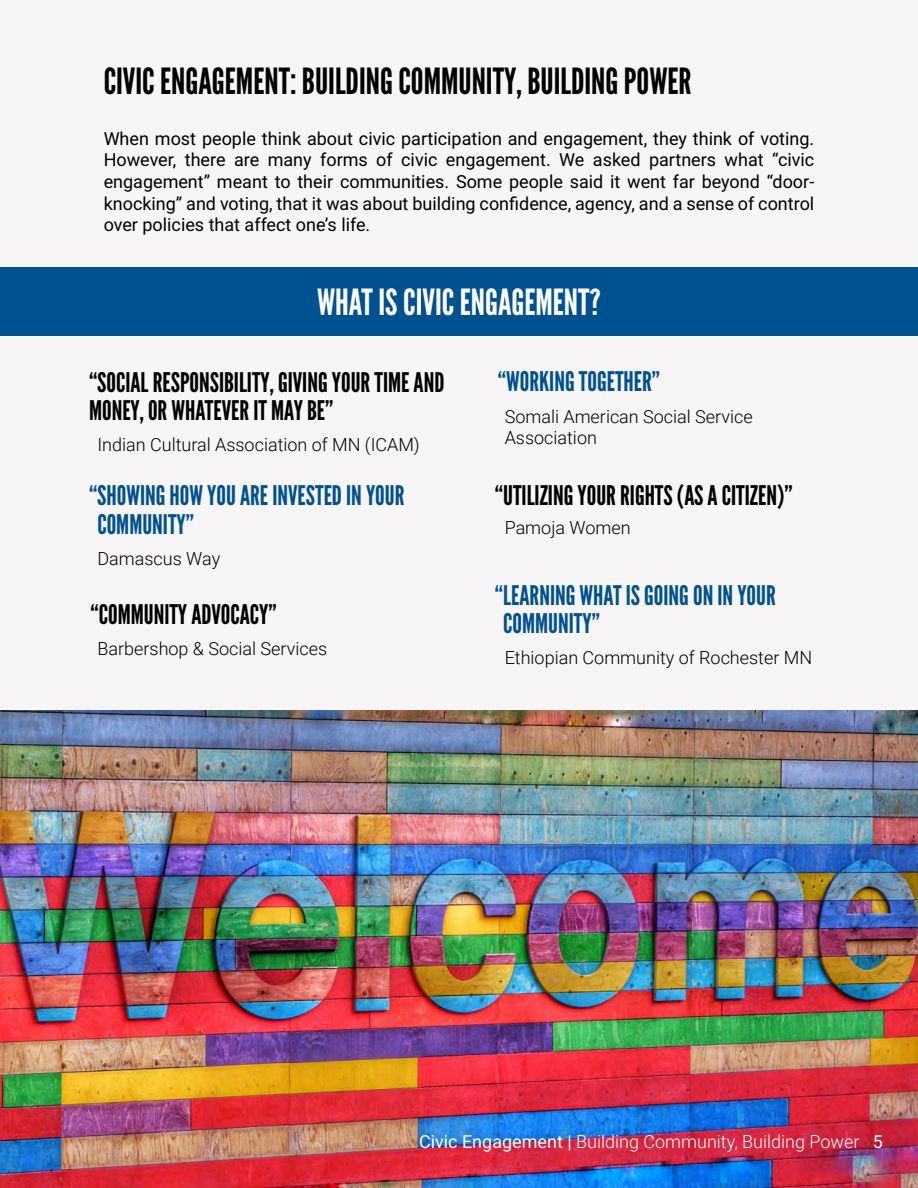
<style>
.page{position:relative;width:918px;height:1188px;background:#fff}
.page>*{position:absolute;margin:0;border:0;box-sizing:border-box;transform-origin:0 0}
.t1{font:36px "League Gothic";color:#000}
.t2{font:36px "League Gothic";color:#fff}
.t3{font:27px/28.5px "League Gothic";color:#000}
.t4{font:27px/28.5px "League Gothic";color:#005190}
.t5{font:18px/21.6px "Roboto";color:#000;text-align:justify}
.t6{font:300 18px/21.6px "Roboto";color:#000}
.t7{font:300 18px "Roboto";color:#fff}
.t8{font:18px "Roboto";color:#fff}
.s1{font-weight:400}
</style>
<div class="page">
<div style="left:0;top:0;width:918px;height:711px;background:#f7f5f5"></div>
<div style="left:0;top:268px;width:918px;height:68px;background:#005190"></div>
<img style="left:0;top:711px;width:918px;height:477px">
<h1 class="t1" style="left:104px;top:60px;width:589px">CIVIC ENGAGEMENT: BUILDING COMMUNITY, BUILDING POWER</h1>
<p class="t5" style="left:104px;top:127px;width:712px">When most people think about civic participation and engagement, they think of voting.<br>However, there are many forms of civic engagement. We asked partners what “civic engagement” meant to their communities. Some people said it went far beyond “door&shy;knocking” and voting, that it was about building confidence, agency, and a sense of control over policies that affect one’s life.</p>
<h1 class="t2" style="left:317px;top:281px;width:285px">WHAT IS CIVIC ENGAGEMENT?</h1>
<h2 class="t3" style="left:89px;top:368px;width:357px">“SOCIAL RESPONSIBILITY, GIVING YOUR TIME AND<br>MONEY, OR WHATEVER IT MAY BE”</h2>
<p class="t6" style="left:98px;top:433px;width:324px">Indian Cultural Association of MN (ICAM)</p>
<h2 class="t4" style="left:97px;top:482px;width:309px;text-indent:-8px">“SHOWING HOW YOU ARE INVESTED IN YOUR<br>COMMUNITY”</h2>
<p class="t6" style="left:98px;top:547px;width:124px">Damascus Way</p>
<h2 class="t3" style="left:91px;top:601px;width:188px">“COMMUNITY ADVOCACY”</h2>
<p class="t6" style="left:98px;top:638px;width:231px">Barbershop &amp; Social Services</p>
<h2 class="t4" style="left:498px;top:368px;width:164px">“WORKING TOGETHER”</h2>
<p class="t6" style="left:505px;top:405px;width:250px">Somali American Social Service<br>Association</p>
<h2 class="t3" style="left:495px;top:482px;width:299px">“UTILIZING YOUR RIGHTS (AS A CITIZEN)”</h2>
<p class="t6" style="left:505px;top:516px;width:127px">Pamoja Women</p>
<h2 class="t4" style="left:503px;top:581px;width:274px;text-indent:-8px">“LEARNING WHAT IS GOING ON IN YOUR<br>COMMUNITY”</h2>
<p class="t6" style="left:505px;top:646px;width:309px">Ethiopian Community of Rochester MN</p>
<p class="t7" style="left:419px;top:1129px;width:442px"><span class="s1">Civic Engagement |</span> Building Community, Building Power</p>
<p class="t8" style="left:873px;top:1129px;width:12px">5</p>
</div>
